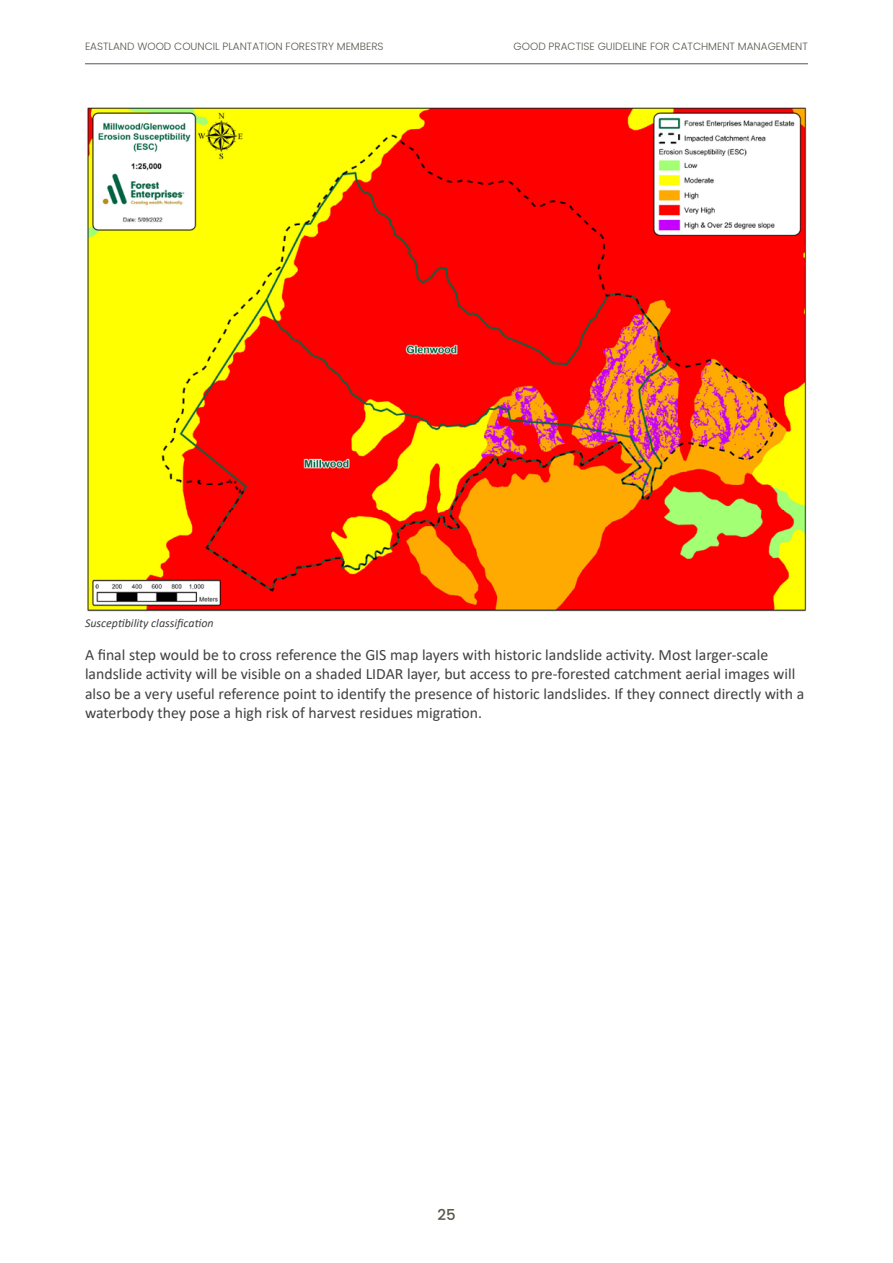
<style>
.page{position:relative;width:893px;height:1263px;background:#fff}
.page>*{position:absolute;margin:0;border:0;box-sizing:border-box;transform-origin:0 0}
.t1{font:15.75px/19.5px "Calibri";color:#414042}
.t2{font:500 15px "Poppins";color:#58574b}
.t3{font:italic 12px "Calibri";color:#414042}
.t4{font:300 10.5px "Poppins";color:#58574b}
</style>
<div class="page">
<hr style="left:85px;top:63px;width:723px;height:1px;background:#58574b">
<img style="left:87px;top:107px;width:720px;height:505px">
<p class="t4" style="left:85px;top:41px;width:300px">EASTLAND WOOD COUNCIL PLANTATION FORESTRY MEMBERS</p>
<p class="t4" style="left:514px;top:41px;width:296px">GOOD PRACTISE GUIDELINE FOR CATCHMENT MANAGEMENT</p>
<p class="t3" style="left:85px;top:615px;width:130px">Susceptibility classification</p>
<p class="t1" style="left:85px;top:644px;width:721px">A final step would be to cross reference the GIS map layers with historic landslide activity. Most larger-scale landslide activity will be visible on a shaded LIDAR layer, but access to pre-forested catchment aerial images will also be a very useful reference point to identify the presence of historic landslides. If they connect directly with a waterbody they pose a high risk of harvest residues migration.</p>
<p class="t2" style="left:437px;top:1206px;width:20px">25</p>
</div>
